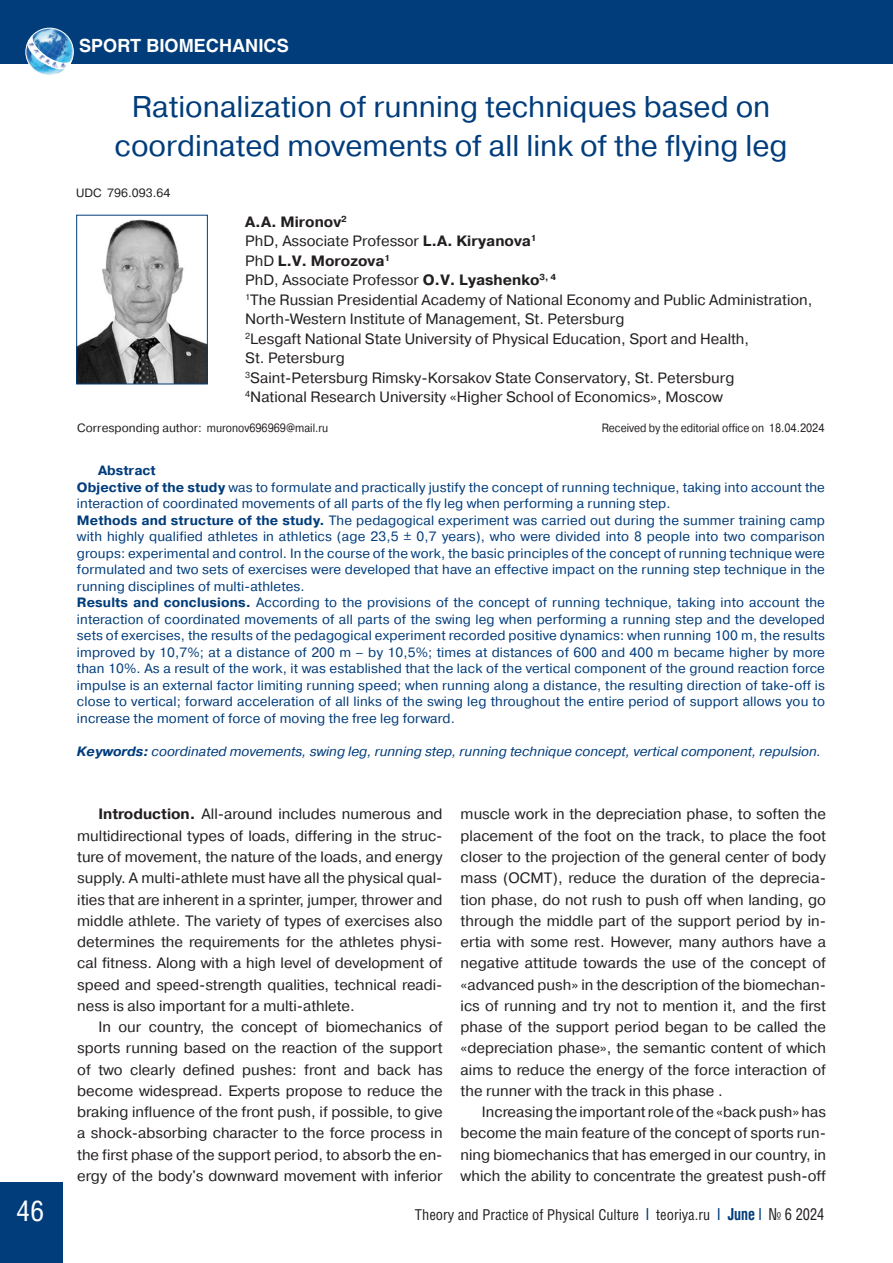
<style>
.page{position:relative;width:893px;height:1263px;background:#fff}
.page>*{position:absolute;margin:0;border:0;box-sizing:border-box;transform-origin:0 0}
.ЗАГОЛОВОК{font:30px/39px "Pragmatica C";color:#013c7b;text-align:center}
.t1{font:28.5px "Helios Cond C";color:#fff}
.t2{font:700 18px "Helios C";color:#fff}
.ОСНОВНОЙ_ТЕКСТ{font:15px/21.3px "Pragmatica C";color:#231f20;text-align:justify}
.ИНСТИТУТ{font:15px "Pragmatica C";color:#231f20}
.t3{font:15px "Helios Cond C";color:#231f20}
.ИНСТИТУТ-2{font:700 15px "Pragmatica C";color:#231f20}
.t4{font:13.5px/16.5px "Pragmatica C";letter-spacing:.01em;color:#013c7b;text-align:justify}
.ТЕКСТ{font:italic 13.5px "Pragmatica C";color:#013c7b}
.t5{font:700 13.5px "Pragmatica C";color:#013c7b}
.АДРЕС{font:12px "Pragmatica C";color:#231f20}
.АДРЕС-2{font:12px "Pragmatica C";color:#231f20;scale:.88 1}
.s1{font-weight:700}
.s2{font-weight:400}
.s3{font-weight:700;font-size:16.5px;color:#013c7b}
.s4{font-size:16.5px}
</style>
<div class="page">
<div style="left:0;top:1182px;width:62px;height:81px;background:#013c7b"></div>
<div style="left:0;top:0;width:893px;height:64px;background:#013c7b"></div>
<img style="left:78px;top:219px;width:128px;height:163px">
<div style="left:76px;top:215px;width:132px;height:169px;border:1px solid #013c7b"></div>
<img style="left:34px;top:28px;width:40px;height:46px">
<div style="left:26px;top:28px;width:47px;height:48px;border:1px solid #fff;border-radius:50%"></div>
<svg style="left:26px;top:33px;width:46px;height:40px;background:#7db1d6"></svg>
<p class="t2" style="left:79px;top:35px;width:211px">SPORT BIOMECHANICS</p>
<p class="ЗАГОЛОВОК" style="left:115px;top:87px;width:674px">Rationalization of running techniques based on coordinated movements of all link of the flying leg</p>
<p class="АДРЕС" style="left:76px;top:187px;width:96px">UDC 796.093.64</p>
<p class="ИНСТИТУТ-2" style="left:245px;top:213px;width:103px">A.A. Mironov<sup>2</sup></p>
<p class="ИНСТИТУТ" style="left:245px;top:233px;width:293px">PhD, Associate Professor <span class="s1">L.A. Kiryanova</span><sup>1</sup></p>
<p class="ИНСТИТУТ-2" style="left:245px;top:252px;width:147px"><span class="s2">PhD</span> L.V. Morozova<sup>1</sup></p>
<p class="ИНСТИТУТ" style="left:245px;top:272px;width:312px">PhD, Associate Professor <span class="s1">O.V. Lyashenko</span><sup>3,</sup> <sup>4</sup></p>
<p class="ИНСТИТУТ" style="left:245px;top:291px;width:569px"><sup>1</sup>The Russian Presidential Academy of National Economy and Public Administration,</p>
<p class="ИНСТИТУТ" style="left:245px;top:311px;width:381px">North-Western Institute of Management, St. Petersburg</p>
<p class="ИНСТИТУТ" style="left:245px;top:330px;width:505px"><sup>2</sup>Lesgaft National State University of Physical Education, Sport and Health,</p>
<p class="ИНСТИТУТ" style="left:245px;top:350px;width:101px">St. Petersburg</p>
<p class="ИНСТИТУТ" style="left:245px;top:369px;width:491px"><sup>3</sup>Saint-Petersburg Rimsky-Korsakov State Conservatory, St. Petersburg</p>
<p class="ИНСТИТУТ" style="left:245px;top:389px;width:479px"><sup>4</sup>National Research University «Higher School of Economics», Moscow</p>
<p class="АДРЕС" style="left:77px;top:421px;width:253px">Corresponding author: muronov696969@mail.ru</p>
<p class="АДРЕС-2" style="left:602px;top:421px;width:255px">Received by the editorial office on 18.04.2024</p>
<p class="t5" style="left:98px;top:463px;width:59px">Abstract</p>
<p class="t4" style="left:77px;top:479px;width:750px"><span class="s1">Objective of the study</span> was to formulate and practically justify the concept of running technique, taking into account the interaction of coordinated movements of all parts of the fly leg when performing a running step.</p>
<p class="t4" style="left:77px;top:512px;width:750px"><span class="s1">Methods and structure of the study.</span> The pedagogical experiment was carried out during the summer training camp with highly qualified athletes in athletics (age 23,5 ± 0,7 years), who were divided into 8 people into two comparison groups: experimental and control. In the course of the work, the basic principles of the concept of running technique were formulated and two sets of exercises were developed that have an effective impact on the running step technique in the running disciplines of multi-athletes.</p>
<p class="t4" style="left:77px;top:594px;width:750px"><span class="s1">Results and conclusions.</span> According to the provisions of the concept of running technique, taking into account the interaction of coordinated movements of all parts of the swing leg when performing a running step and the developed sets of exercises, the results of the pedagogical experiment recorded positive dynamics: when running 100 m, the results improved by 10,7%; at a distance of 200 m – by 10,5%; times at distances of 600 and 400 m became higher by more than 10%. As a result of the work, it was established that the lack of the vertical component of the ground reaction force impulse is an external factor limiting running speed; when running along a distance, the resulting direction of take-off is close to vertical; forward acceleration of all links of the swing leg throughout the entire period of support allows you to increase the moment of force of moving the free leg forward.</p>
<p class="ТЕКСТ" style="left:77px;top:743px;width:746px"><span class="s1">Keywords:</span> coordinated movements, swing leg, running step, running technique concept, vertical component, repulsion.</p>
<p class="ОСНОВНОЙ_ТЕКСТ" style="left:77px;top:804px;width:367px;text-indent:21px"><span class="s1">Introduction.</span> All-around includes numerous and multidirectional types of loads, differing in the struc&shy;ture of movement, the nature of the loads, and energy supply. A multi-athlete must have all the physical qual&shy;ities that are inherent in a sprinter, jumper, thrower and middle athlete. The variety of types of exercises also determines the requirements for the athletes physi&shy;cal fitness. Along with a high level of development of speed and speed-strength qualities, technical readi&shy;ness is also important for a multi-athlete.</p>
<p class="ОСНОВНОЙ_ТЕКСТ" style="left:77px;top:1016px;width:367px;text-indent:21px">In our country, the concept of biomechanics of sports running based on the reaction of the support of two clearly defined pushes: front and back has become widespread. Experts propose to reduce the braking influence of the front push, if possible, to give a shock-absorbing character to the force process in the first phase of the support period, to absorb the en&shy;ergy of the body's downward movement with inferior</p>
<p class="ОСНОВНОЙ_ТЕКСТ" style="left:461px;top:804px;width:367px">muscle work in the depreciation phase, to soften the placement of the foot on the track, to place the foot closer to the projection of the general center of body mass (OCMT), reduce the duration of the deprecia&shy;tion phase, do not rush to push off when landing, go through the middle part of the support period by in&shy;ertia with some rest. However, many authors have a negative attitude towards the use of the concept of «advanced push» in the description of the biomechan&shy;ics of running and try not to mention it, and the first phase of the support period began to be called the «depreciation phase», the semantic content of which aims to reduce the energy of the force interaction of the runner with the track in this phase .</p>
<p class="ОСНОВНОЙ_ТЕКСТ" style="left:461px;top:1101px;width:367px;text-indent:21px">Increasing the important role of the «back push» has become the main feature of the concept of sports run&shy;ning biomechanics that has emerged in our country, in which the ability to concentrate the greatest push-off</p>
<h2 class="t1" style="left:17px;top:1194px;width:29px">46</h2>
<p class="t3" style="left:415px;top:1205px;width:411px">Theory and Practice of Physical Culture <span class="s3">|</span> teoriya.ru <span class="s3">| June |</span> <span class="s4">№ 6 2024</span></p>
</div>
